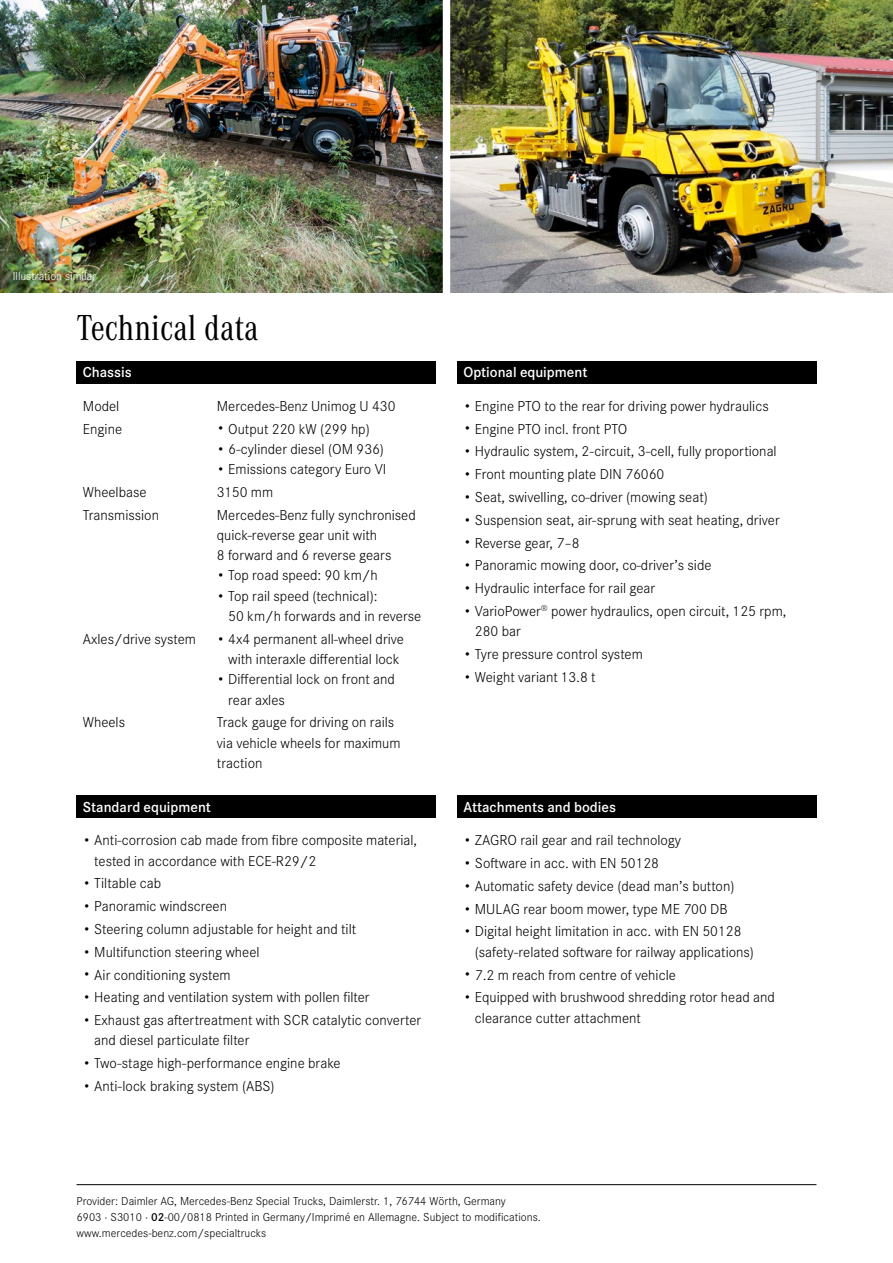
<style>
.page{position:relative;width:893px;height:1263px;background:#fff}
.page>*{position:absolute;margin:0;border:0;box-sizing:border-box;transform-origin:0 0}
.t1{font:37.5px "Daimler CAC Pro";color:#000}
.t2{font:300 15px/20.2px "Daimler CS Pro";color:#000}
.t3{font:600 15px "Daimler CS Pro";color:#fff}
.t4{font:300 12px/16.2px "Daimler CS Pro";color:#000}
.t5{font:300 12px "Daimler CS Pro";color:#fff}
.s1{font-size:12px}
.s2{font-weight:600}
</style>
<div class="page">
<img style="left:0;top:0;width:893px;height:293px">
<div style="left:443px;top:0;width:7px;height:318px;background:#fff"></div>
<hr style="left:77px;top:1184px;width:739px;height:1px;background:#000">
<div style="left:77px;top:361px;width:359px;height:23px;background:#000"></div>
<div style="left:457px;top:361px;width:359px;height:23px;background:#000"></div>
<div style="left:77px;top:795px;width:359px;height:23px;background:#000"></div>
<div style="left:457px;top:795px;width:359px;height:23px;background:#000"></div>
<p class="t5" style="left:13px;top:268px;width:85px">Illustration similar</p>
<h1 class="t1" style="left:77px;top:301px;width:184px">Technical data</h1>
<p class="t3" style="left:83px;top:361px;width:50px">Chassis</p>
<p class="t2" style="left:83px;top:395px;width:38px">Model</p>
<p class="t2" style="left:217px;top:395px;width:180px">Mercedes-Benz Unimog U 430</p>
<p class="t2" style="left:83px;top:418px;width:41px">Engine</p>
<p class="t2" style="left:217px;top:418px;width:154px"><span class="s1">•</span> Output 220 kW (299 hp)</p>
<p class="t2" style="left:217px;top:438px;width:169px"><span class="s1">•</span> 6-cylinder diesel (OM 936)</p>
<p class="t2" style="left:217px;top:458px;width:171px"><span class="s1">•</span> Emissions category Euro VI</p>
<p class="t2" style="left:83px;top:481px;width:65px">Wheelbase</p>
<p class="t2" style="left:217px;top:481px;width:58px">3150 mm</p>
<p class="t2" style="left:83px;top:504px;width:78px">Transmission</p>
<p class="t2" style="left:217px;top:504px;width:200px">Mercedes-Benz fully synchronised quick-reverse gear unit with<br>8 forward and 6 reverse gears</p>
<p class="t2" style="left:217px;top:564px;width:162px"><span class="s1">•</span> Top road speed: 90 km/h</p>
<p class="t2" style="left:228px;top:585px;width:195px;text-indent:-11px"><span class="s1">•</span> Top rail speed (technical):<br>50 km/h forwards and in reverse</p>
<p class="t2" style="left:83px;top:628px;width:115px">Axles/drive system</p>
<p class="t2" style="left:217px;top:628px;width:189px;text-align:center"><span class="s1">•</span> 4x4 permanent all-wheel drive with interaxle differential lock</p>
<p class="t2" style="left:228px;top:668px;width:168px;text-indent:-11px"><span class="s1">•</span> Differential lock on front and rear axles</p>
<p class="t2" style="left:83px;top:711px;width:44px">Wheels</p>
<p class="t2" style="left:217px;top:711px;width:185px">Track gauge for driving on rails via vehicle wheels for maximum traction</p>
<p class="t3" style="left:83px;top:796px;width:130px">Standard equipment</p>
<p class="t2" style="left:94px;top:829px;width:324px;text-indent:-11px"><span class="s1">•</span> Anti-corrosion cab made from fibre composite material, tested in accordance with ECE-R29/2</p>
<p class="t2" style="left:83px;top:872px;width:80px"><span class="s1">•</span> Tiltable cab</p>
<p class="t2" style="left:83px;top:895px;width:146px"><span class="s1">•</span> Panoramic windscreen</p>
<p class="t2" style="left:83px;top:918px;width:275px"><span class="s1">•</span> Steering column adjustable for height and tilt</p>
<p class="t2" style="left:83px;top:941px;width:178px"><span class="s1">•</span> Multifunction steering wheel</p>
<p class="t2" style="left:83px;top:963px;width:149px"><span class="s1">•</span> Air conditioning system</p>
<p class="t2" style="left:83px;top:986px;width:288px"><span class="s1">•</span> Heating and ventilation system with pollen filter</p>
<p class="t2" style="left:94px;top:1009px;width:328px;text-indent:-11px"><span class="s1">•</span> Exhaust gas aftertreatment with SCR catalytic converter and diesel particulate filter</p>
<p class="t2" style="left:83px;top:1052px;width:259px"><span class="s1">•</span> Two-stage high-performance engine brake</p>
<p class="t2" style="left:83px;top:1075px;width:193px"><span class="s1">•</span> Anti-lock braking system (ABS)</p>
<p class="t3" style="left:463px;top:361px;width:125px">Optional equipment</p>
<p class="t2" style="left:463px;top:395px;width:307px"><span class="s1">•</span> Engine PTO to the rear for driving power hydraulics</p>
<p class="t2" style="left:463px;top:418px;width:165px"><span class="s1">•</span> Engine PTO incl. front PTO</p>
<p class="t2" style="left:463px;top:440px;width:315px"><span class="s1">•</span> Hydraulic system, 2-circuit, 3-cell, fully proportional</p>
<p class="t2" style="left:463px;top:463px;width:202px"><span class="s1">•</span> Front mounting plate DIN 76060</p>
<p class="t2" style="left:463px;top:486px;width:246px"><span class="s1">•</span> Seat, swivelling, co-driver (mowing seat)</p>
<p class="t2" style="left:463px;top:509px;width:318px"><span class="s1">•</span> Suspension seat, air-sprung with seat heating, driver</p>
<p class="t2" style="left:463px;top:532px;width:118px"><span class="s1">•</span> Reverse gear, 7–8</p>
<p class="t2" style="left:463px;top:554px;width:250px"><span class="s1">•</span> Panoramic mowing door, co-driver’s side</p>
<p class="t2" style="left:463px;top:577px;width:193px"><span class="s1">•</span> Hydraulic interface for rail gear</p>
<p class="t2" style="left:475px;top:600px;width:313px;text-indent:-11px"><span class="s1">•</span> VarioPower<sup>®</sup> power hydraulics, open circuit, 125 rpm,<br>280 bar</p>
<p class="t2" style="left:463px;top:643px;width:181px"><span class="s1">•</span> Tyre pressure control system</p>
<p class="t2" style="left:463px;top:666px;width:134px"><span class="s1">•</span> Weight variant 13.8 t</p>
<p class="t3" style="left:463px;top:796px;width:154px">Attachments and bodies</p>
<p class="t2" style="left:463px;top:829px;width:219px"><span class="s1">•</span> ZAGRO rail gear and rail technology</p>
<p class="t2" style="left:463px;top:852px;width:197px"><span class="s1">•</span> Software in acc. with EN 50128</p>
<p class="t2" style="left:463px;top:875px;width:272px"><span class="s1">•</span> Automatic safety device (dead man’s button)</p>
<p class="t2" style="left:463px;top:898px;width:266px"><span class="s1">•</span> MULAG rear boom mower, type ME 700 DB</p>
<p class="t2" style="left:475px;top:920px;width:281px;text-indent:-11px"><span class="s1">•</span> Digital height limitation in acc. with EN 50128 (safety-related software for railway applications)</p>
<p class="t2" style="left:463px;top:963px;width:214px"><span class="s1">•</span> 7.2 m reach from centre of vehicle</p>
<p class="t2" style="left:475px;top:986px;width:301px;text-indent:-11px"><span class="s1">•</span> Equipped with brushwood shredding rotor head and clearance cutter attachment</p>
<p class="t4" style="left:77px;top:1192px;width:466px">Provider: Daimler AG, Mercedes-Benz Special Trucks, Daimlerstr. 1, 76744 Wörth, Germany<br>6903 · S3010 · <span class="s2">02</span>-00/0818 Printed in Germany/Imprimé en Allemagne. Subject to modifications. www.mercedes-benz.com/specialtrucks</p>
</div>
